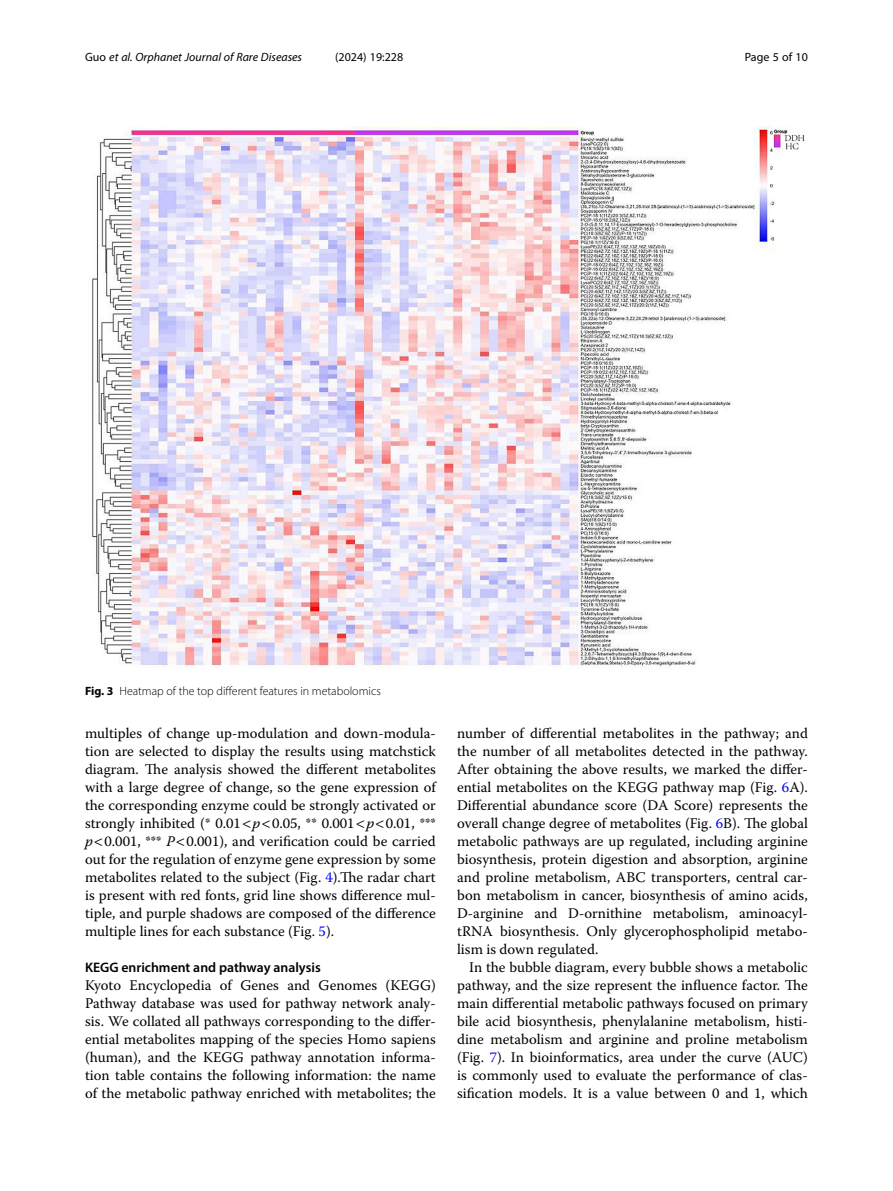
<style>
.page{position:relative;width:893px;height:1191px;background:#fff}
.page>*{position:absolute;margin:0;border:0;box-sizing:border-box;transform-origin:0 0}
.Body_Text{font:14.7px/18px "Warnock Pro";color:#000;text-align:justify}
.Body_Text_Indent{font:14.7px/18px "Warnock Pro";color:#000;text-align:justify}
.Head_2{font:600 13.8px "Myriad Pro";color:#000}
.Figure_Caption{font:300 12px "Myriad Pro";color:#000}
.t1{font:italic 12px "Myriad Pro";color:#000}
.t2{font:12px "Myriad Pro";color:#000}
.s1{font-style:normal}
.s2{font-weight:700}
.s3{font-style:italic}
.s4{color:#00f}
</style>
<div class="page">
<img style="left:92px;top:126px;width:713px;height:542px">
<p class="t1" style="left:85px;top:50px;width:219px"><span class="s1">Guo</span> et al. Orphanet Journal of Rare Diseases</p>
<p class="t2" style="left:335px;top:50px;width:70px">(2024) 19:228</p>
<p class="t2" style="left:745px;top:50px;width:65px">Page 5 of 10</p>
<p class="Figure_Caption" style="left:85px;top:684px;width:297px"><span class="s2">Fig. 3</span> Heatmap of the top different features in metabolomics</p>
<p class="Body_Text" style="left:85px;top:724px;width:352px">multiples of change up-modulation and down-modula&shy;tion are selected to display the results using matchstick diagram. The analysis showed the different metabolites with a large degree of change, so the gene expression of the corresponding enzyme could be strongly activated or strongly inhibited (* 0.01 <span class="s3">p</span> 0.05, ** 0.001 <span class="s3">p</span> 0.01, *** <span class="s3">p</span> 0.001, *** <span class="s3">P</span> 0.001), and verification could be carried out for the regulation of enzyme gene expression by some metabolites related to the subject (Fig. <span class="s4">4</span>).The radar chart is present with red fonts, grid line shows difference mul&shy;tiple, and purple shadows are composed of the difference multiple lines for each substance (Fig. <span class="s4">5</span>).</p>
<p class="Head_2" style="left:85px;top:959px;width:237px">KEGG enrichment and pathway analysis</p>
<p class="Body_Text" style="left:85px;top:976px;width:352px">Kyoto Encyclopedia of Genes and Genomes (KEGG)<br>Pathway database was used for pathway network analy&shy;sis. We collated all pathways corresponding to the differ&shy;ential metabolites mapping of the species Homo sapiens (human), and the KEGG pathway annotation informa&shy;tion table contains the following information: the name of the metabolic pathway enriched with metabolites; the</p>
<p class="Body_Text" style="left:457px;top:724px;width:352px">number of differential metabolites in the pathway; and the number of all metabolites detected in the pathway.<br>After obtaining the above results, we marked the differ&shy;ential metabolites on the KEGG pathway map (Fig. <span class="s4">6</span>A).<br>Differential abundance score (DA Score) represents the overall change degree of metabolites (Fig. <span class="s4">6</span>B). The global metabolic pathways are up regulated, including arginine biosynthesis, protein digestion and absorption, arginine and proline metabolism, ABC transporters, central car&shy;bon metabolism in cancer, biosynthesis of amino acids, D-arginine and D-ornithine metabolism, aminoacyl&shy;tRNA biosynthesis. Only glycerophospholipid metabo&shy;lism is down regulated.</p>
<p class="Body_Text_Indent" style="left:457px;top:958px;width:352px;text-indent:12px">In the bubble diagram, every bubble shows a metabolic pathway, and the size represent the influence factor. The main differential metabolic pathways focused on primary bile acid biosynthesis, phenylalanine metabolism, histi&shy;dine metabolism and arginine and proline metabolism (Fig. <span class="s4">7</span>). In bioinformatics, area under the curve (AUC) is commonly used to evaluate the performance of clas&shy;sification models. It is a value between 0 and 1, which</p>
</div>
